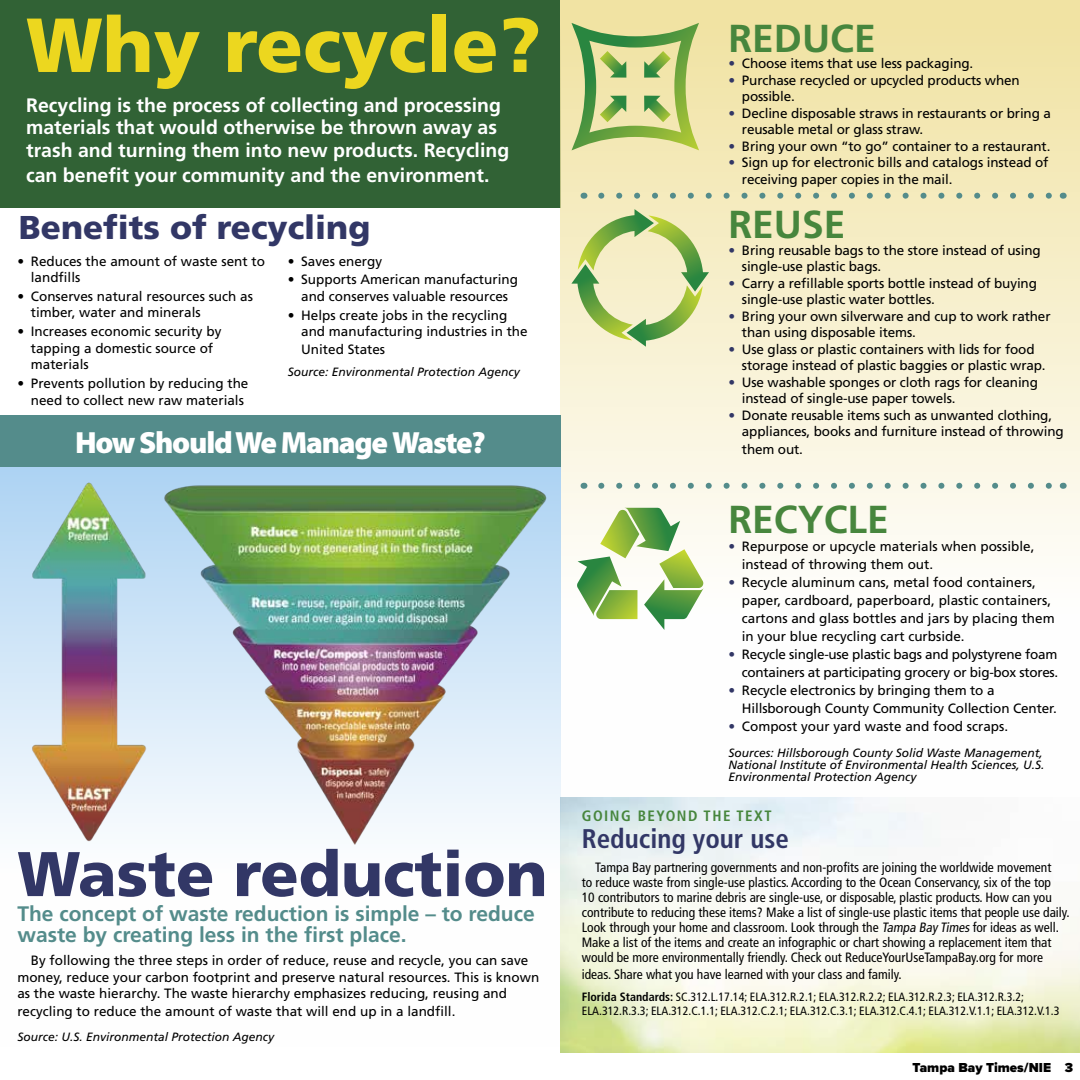
<style>
.page{position:relative;width:1080px;height:1080px;background:#fff}
.page>*{position:absolute;margin:0;border:0;box-sizing:border-box;transform-origin:0 0}
.t1{font:900 76.5px "Frutiger";color:#ecd71f}
.t2{font:900 63px "Frutiger";color:#323766}
.t3{font:700 39px "Frutiger";color:#47863d}
.t4{font:900 33px "Frutiger";color:#323766}
.t5{font:900 30.75px "Myriad Pro";letter-spacing:-.04em;color:#fff}
.t6{font:700 condensed 27px "Frutiger";color:#323766}
.t7{font:700 21px/21px "Frutiger";color:#548c8b}
.t8{font:700 19.5px/22.5px "Frutiger";color:#fff}
.t9{font:700 condensed 15px "Frutiger";letter-spacing:.1em;color:#47863d}
.t10{font:13.5px/16.5px "Frutiger";letter-spacing:-.01em;color:#000}
.t11{font:condensed 13.5px/15px "Frutiger";color:#000}
.t12{font:900 13.5px "Proxima Nova";color:#000}
.t13{font:italic 12px/12px "Frutiger";color:#000}
.t14{font:condensed 12px/13.5px "Frutiger";color:#000}
.s1{color:#323766}
.s2{font-style:italic}
.s3{font-weight:700}
</style>
<div class="page">
<div style="left:0;top:0;width:561px;height:207px;background:#316235"></div>
<div style="left:561px;top:0;width:519px;height:864px;background:linear-gradient(to bottom,#f0e3a4,#fff)"></div>
<div style="left:0;top:450px;width:561px;height:596px;background:linear-gradient(to bottom,#b1d5f3,#fff)"></div>
<img style="left:561px;top:797px;width:519px;height:256px">
<svg style="left:601px;top:483px;width:453px;height:6px;background:#cfdbd1"></svg>
<svg style="left:601px;top:193px;width:453px;height:6px;background:#cbd2b0"></svg>
<div style="left:0;top:416px;width:561px;height:51px;background:#548c8b"></div>
<svg style="left:571px;top:23px;width:128px;height:127px;background:#b8c981"></svg>
<svg style="left:571px;top:209px;width:138px;height:138px;background:#cfd9a1"></svg>
<img style="left:17px;top:475px;width:538px;height:372px">
<svg style="left:577px;top:508px;width:127px;height:122px"></svg>
<h1 class="t1" style="left:26px;top:-1px;width:517px">Why recycle?</h1>
<h3 class="t8" style="left:26px;top:94px;width:485px">Recycling is the process of collecting and processing materials that would otherwise be thrown away as trash and turning them into new products. Recycling</h3>
<h3 class="t8" style="left:26px;top:164px;width:465px">can beneft your community and the environment.</h3>
<h3 class="t4" style="left:19px;top:207px;width:353px">Benefts of recycling</h3>
<p class="t10" style="left:17px;top:253px;width:249px">• Reduces the amount of waste sent to</p>
<p class="t10" style="left:288px;top:252px;width:96px">• Saves energy</p>
<p class="t10" style="left:31px;top:269px;width:51px">landflls</p>
<p class="t10" style="left:288px;top:271px;width:232px">• Supports American manufacturing</p>
<p class="t10" style="left:17px;top:288px;width:237px">• Conserves natural resources such as</p>
<p class="t10" style="left:301px;top:288px;width:209px">and conserves valuable resources</p>
<p class="t10" style="left:31px;top:304px;width:171px">timber, water and minerals</p>
<p class="t10" style="left:288px;top:307px;width:221px">• Helps create jobs in the recycling</p>
<p class="t10" style="left:17px;top:323px;width:206px">• Increases economic security by</p>
<p class="t10" style="left:301px;top:323px;width:228px">and manufacturing industries in the</p>
<p class="t10" style="left:31px;top:340px;width:184px">tapping a domestic source of</p>
<p class="t10" style="left:301px;top:341px;width:86px">United States</p>
<p class="t10" style="left:31px;top:356px;width:59px">materials</p>
<p class="t13" style="left:288px;top:365px;width:234px">Source: Environmental Protection Agency</p>
<p class="t10" style="left:31px;top:375px;width:219px;text-indent:-14px">• Prevents pollution by reducing the need to collect new raw materials</p>
<h3 class="t5" style="left:75px;top:422px;width:412px">How Should We Manage Waste?</h3>
<h2 class="t2" style="left:17px;top:836px;width:532px">Waste reduction</h2>
<h3 class="t7" style="left:17px;top:903px;width:519px">The concept of waste reduction is simple – to reduce waste by creating less in the frst place.</h3>
<p class="t10" style="left:17px;top:952px;width:523px;text-indent:14px">By following the three steps in order of reduce, reuse and recycle, you can save money, reduce your carbon footprint and preserve natural resources. This is known as the waste hierarchy. The waste hierarchy emphasizes reducing, reusing and</p>
<p class="t10" style="left:17px;top:1003px;width:440px">recycling to reduce the amount of waste that will end up in a landfll.</p>
<p class="t13" style="left:17px;top:1031px;width:258px">Source: U.S. Environmental Protection Agency</p>
<h3 class="t3" style="left:728px;top:15px;width:149px">REDUCE</h3>
<p class="t10" style="left:728px;top:55px;width:246px"><span class="s1">•</span> Choose items that use less packaging.</p>
<p class="t10" style="left:742px;top:72px;width:279px;text-indent:-14px"><span class="s1">•</span> Purchase recycled or upcycled products when possible.</p>
<p class="t10" style="left:742px;top:105px;width:311px;text-indent:-14px"><span class="s1">•</span> Decline disposable straws in restaurants or bring a reusable metal or glass straw.</p>
<p class="t10" style="left:728px;top:138px;width:324px"><span class="s1">•</span> Bring your own “to go” container to a restaurant.</p>
<p class="t10" style="left:742px;top:154px;width:308px;text-indent:-14px"><span class="s1">•</span> Sign up for electronic bills and catalogs instead of receiving paper copies in the mail.</p>
<h3 class="t3" style="left:728px;top:202px;width:119px">REUSE</h3>
<p class="t10" style="left:742px;top:242px;width:300px;text-indent:-14px"><span class="s1">•</span> Bring reusable bags to the store instead of using single-use plastic bags.</p>
<p class="t10" style="left:742px;top:275px;width:297px;text-indent:-14px"><span class="s1">•</span> Carry a refllable sports bottle instead of buying single-use plastic water bottles.</p>
<p class="t10" style="left:742px;top:308px;width:310px;text-indent:-14px"><span class="s1">•</span> Bring your own silverware and cup to work rather than using disposable items.</p>
<p class="t10" style="left:742px;top:341px;width:305px;text-indent:-14px"><span class="s1">•</span> Use glass or plastic containers with lids for food storage instead of plastic baggies or plastic wrap.</p>
<p class="t10" style="left:742px;top:374px;width:298px;text-indent:-14px"><span class="s1">•</span> Use washable sponges or cloth rags for cleaning instead of single-use paper towels.</p>
<p class="t10" style="left:742px;top:407px;width:323px;text-indent:-14px"><span class="s1">•</span> Donate reusable items such as unwanted clothing, appliances, books and furniture instead of throwing</p>
<p class="t10" style="left:742px;top:441px;width:63px">them out.</p>
<h3 class="t3" style="left:728px;top:497px;width:162px">RECYCLE</h3>
<p class="t10" style="left:742px;top:538px;width:294px;line-height:18px;text-indent:-14px"><span class="s1">•</span> Repurpose or upcycle materials when possible, instead of throwing them out.</p>
<p class="t10" style="left:742px;top:574px;width:314px;line-height:18px;text-indent:-14px"><span class="s1">•</span> Recycle aluminum cans, metal food containers, paper, cardboard, paperboard, plastic containers, cartons and glass bottles and jars by placing them in your blue recycling cart curbside.</p>
<p class="t10" style="left:728px;top:646px;width:331px;line-height:18px;text-align:right"><span class="s1">•</span> Recycle single-use plastic bags and polystyrene foam containers at participating grocery or big-box stores.</p>
<p class="t10" style="left:742px;top:682px;width:316px;line-height:18px;text-indent:-14px"><span class="s1">•</span> Recycle electronics by bringing them to a<br>Hillsborough County Community Collection Center.</p>
<p class="t10" style="left:728px;top:718px;width:281px"><span class="s1">•</span> Compost your yard waste and food scraps.</p>
<p class="t13" style="left:728px;top:747px;width:318px">Sources: Hillsborough County Solid Waste Management,<br>National Institute of Environmental Health Sciences, U.S.<br>Environmental Protection Agency</p>
<p class="t9" style="left:582px;top:807px;width:191px">GOING BEYOND THE TEXT</p>
<h3 class="t6" style="left:582px;top:823px;width:209px">Reducing your use</h3>
<p class="t11" style="left:582px;top:860px;width:489px;text-indent:14px">Tampa Bay partnering governments and non-profts are joining the worldwide movement<br>to reduce waste from single-use plastics. According to the Ocean Conservancy, six of the top<br>10 contributors to marine debris are single-use, or disposable, plastic products. How can you contribute to reducing these items? Make a list of single-use plastic items that people use daily.<br>Look through your home and classroom. Look through the <span class="s2">Tampa Bay Times</span> for ideas as well.<br>Make a list of the items and create an infographic or chart showing a replacement item that would be more environmentally friendly. Check out ReduceYourUseTampaBay.org for more</p>
<p class="t11" style="left:582px;top:967px;width:321px">ideas. Share what you have learned with your class and family.</p>
<p class="t14" style="left:582px;top:990px;width:479px"><span class="s3">Florida Standards:</span> SC.312.L.17.14; ELA.312.R.2.1; ELA.312.R.2.2; ELA.312.R.2.3; ELA.312.R.3.2;<br>ELA.312.R.3.3; ELA.312.C.1.1; ELA.312.C.2.1; ELA.312.C.3.1; ELA.312.C.4.1; ELA.312.V.1.1; ELA.312.V.1.3</p>
<p class="t12" style="left:913px;top:1057px;width:162px">Tampa Bay Times/NIE 3</p>
</div>
